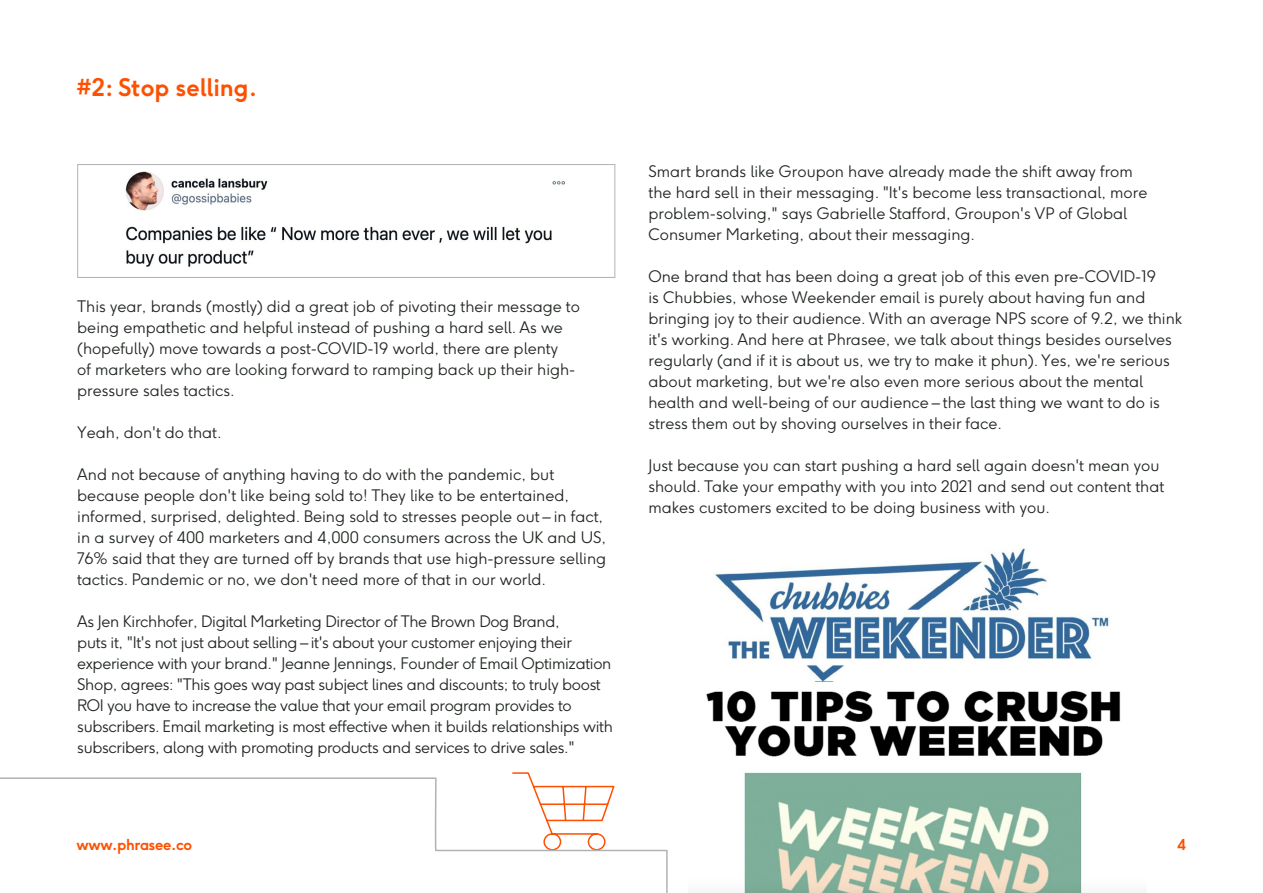
<style>
.page{position:relative;width:1263px;height:893px;background:#fff}
.page>*{position:absolute;margin:0;border:0;box-sizing:border-box;transform-origin:0 0}
.t1{font:700 24px "F37 Ginger";color:#fe5000}
.t2{font:300 15.75px/21px "F37 Ginger";color:#212721}
.t3{font:300 15.75px/21px "F37 Ginger";letter-spacing:-.02em;color:#212721}
.t4{font:700 15px "F37 Ginger";letter-spacing:-.025em;color:#fe5000}
</style>
<div class="page">
<img style="left:706px;top:548px;width:415px;height:345px">
<img style="left:125px;top:171px;width:440px;height:96px">
<div style="left:77px;top:164px;width:538px;height:114px;border:1px solid #b1b3b3"></div>
<svg style="left:512px;top:772px;width:19px;height:5px"></svg>
<svg style="left:0;top:777px;width:668px;height:116px"></svg>
<h1 class="t1" style="left:77px;top:77px;width:182px">#2: Stop selling.</h1>
<p class="t2" style="left:77px;top:297px;width:504px">This year, brands (mostly) did a great job of pivoting their message to being empathetic and helpful instead of pushing a hard sell. As we (hopefully) move towards a post-COVID-19 world, there are plenty<br>of marketers who are looking forward to ramping back up their high&shy;pressure sales tactics.</p>
<p class="t2" style="left:77px;top:423px;width:146px">Yeah, don't do that.</p>
<p class="t2" style="left:77px;top:465px;width:530px">And not because of anything having to do with the pandemic, but because people don't like being sold to! They like to be entertained, informed, surprised, delighted. Being sold to stresses people out – in fact, in a survey of 400 marketers and 4,000 consumers across the UK and US, 76% said that they are turned off by brands that use high-pressure selling tactics. Pandemic or no, we don't need more of that in our world.</p>
<p class="t3" style="left:77px;top:612px;width:537px">As Jen Kirchhofer, Digital Marketing Director of The Brown Dog Brand,<br>puts it, "It's not just about selling – it's about your customer enjoying their experience with your brand." Jeanne Jennings, Founder of Email Optimization Shop, agrees: "This goes way past subject lines and discounts; to truly boost ROI you have to increase the value that your email program provides to subscribers. Email marketing is most effective when it builds relationships with subscribers, along with promoting products and services to drive sales."</p>
<p class="t2" style="left:648px;top:162px;width:500px">Smart brands like Groupon have already made the shift away from the hard sell in their messaging. "It's become less transactional, more problem-solving," says Gabrielle Stafford, Groupon's VP of Global Consumer Marketing, about their messaging.</p>
<p class="t2" style="left:648px;top:267px;width:535px">One brand that has been doing a great job of this even pre-COVID-19<br>is Chubbies, whose Weekender email is purely about having fun and bringing joy to their audience. With an average NPS score of 9.2, we think it's working. And here at Phrasee, we talk about things besides ourselves regularly (and if it is about us, we try to make it phun). Yes, we're serious about marketing, but we're also even more serious about the mental health and well-being of our audience – the last thing we want to do is stress them out by shoving ourselves in their face.</p>
<p class="t2" style="left:648px;top:456px;width:517px">Just because you can start pushing a hard sell again doesn't mean you should. Take your empathy with you into 2021 and send out content that makes customers excited to be doing business with you.</p>
<p class="t4" style="left:77px;top:838px;width:117px">www.phrasee.co</p>
<p class="t4" style="left:1177px;top:838px;width:11px">4</p>
</div>
